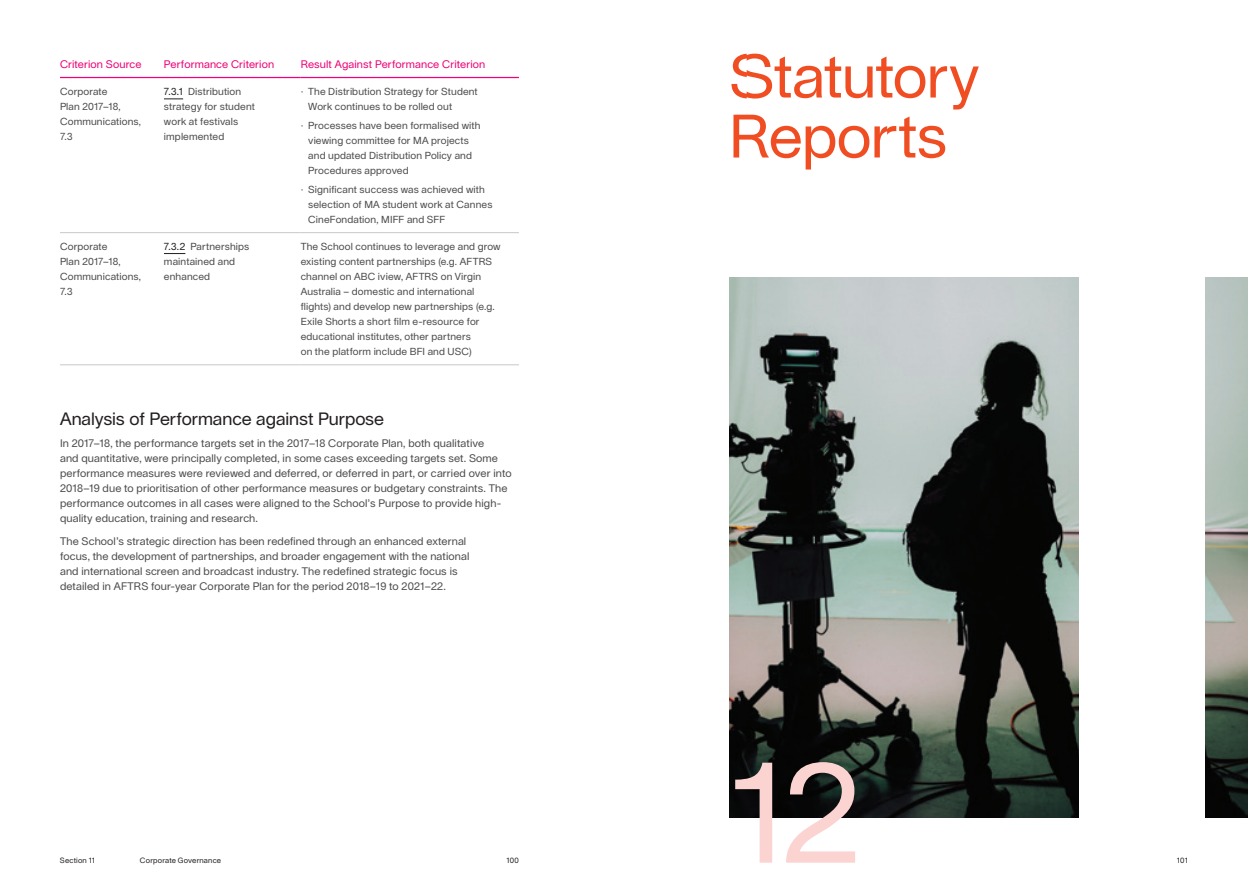
<style>
.page{position:relative;width:1248px;height:886px;background:#fff}
.page>*{position:absolute;margin:0;border:0;box-sizing:border-box;transform-origin:0 0}
.Section_Numbering{font:140px "Lausanne";color:#fbd3d1}
.Section_Head{font:60px/60px "Lausanne";letter-spacing:-.015em;color:#f04d22}
.t1{font:17.5px "Lausanne";letter-spacing:-.005em;color:#231f20}
.Body{font:10.75px/15px "Lausanne";letter-spacing:.01em;color:#4b4c4d}
.Table_H1_Left{font:10.75px "Lausanne";letter-spacing:.01em;color:#ed0277}
.Table_Body{font:10px/15px "Lausanne";letter-spacing:.01em;color:#4b4c4d}
.Table_Body_Performan{font:10px/15px "Lausanne";letter-spacing:.01em;color:#4b4c4d}
.Running_Head{font:7.5px "Lausanne";letter-spacing:.02em;color:#231f20}
.s1{color:#231f20}
.s2{font-family:"Lausanne AFTR Sv"}
</style>
<div class="page">
<hr style="left:60px;top:232px;width:104px;height:1px;background:#c7c8ca">
<hr style="left:164px;top:232px;width:137px;height:1px;background:#c7c8ca">
<hr style="left:301px;top:232px;width:218px;height:1px;background:#c7c8ca">
<hr style="left:60px;top:365px;width:104px;height:1px;background:#c7c8ca">
<hr style="left:164px;top:365px;width:137px;height:1px;background:#c7c8ca">
<hr style="left:301px;top:365px;width:218px;height:1px;background:#c7c8ca">
<hr style="left:60px;top:77px;width:104px;height:1px;background:#ed0277">
<hr style="left:164px;top:77px;width:137px;height:1px;background:#ed0277">
<hr style="left:301px;top:77px;width:218px;height:1px;background:#ed0277">
<svg style="left:164px;top:99px;width:19px;height:1px"></svg>
<svg style="left:164px;top:253px;width:21px;height:1px"></svg>
<img style="left:729px;top:278px;width:349px;height:540px">
<img style="left:1205px;top:278px;width:42px;height:540px">
<p class="Table_H1_Left" style="left:60px;top:57px;width:83px">Criterion Source</p>
<p class="Table_H1_Left" style="left:164px;top:57px;width:112px">Performance Criterion</p>
<p class="Table_H1_Left" style="left:301px;top:57px;width:186px">Result Against Performance Criterion</p>
<p class="Table_Body" style="left:60px;top:84px;width:83px">Corporate<br>Plan 2017–18,<br>Communications,<br>7.3</p>
<p class="Table_Body_Performan" style="left:164px;top:84px;width:93px"><span class="s1">7.3.1</span> Distribution strategy for student work at festivals implemented</p>
<p class="Table_Body" style="left:308px;top:84px;width:171px;text-indent:-8px">· The Distribution Strategy for Student<br>Work continues to be rolled out</p>
<p class="Table_Body" style="left:308px;top:118px;width:174px;text-indent:-8px">· Processes have been formalised with viewing committee for MA projects and updated Distribution Policy and<br>Procedures approved</p>
<p class="Table_Body" style="left:308px;top:181px;width:186px;text-indent:-8px">· Significant success was achieved with selection of MA student work at Cannes<br>CineFondation, MIFF and SFF</p>
<p class="Table_Body" style="left:60px;top:239px;width:83px">Corporate<br>Plan 2017–18,<br>Communications,<br>7.3</p>
<p class="Table_Body_Performan" style="left:164px;top:239px;width:87px"><span class="s1">7.3.2</span> Partnerships maintained and enhanced</p>
<p class="Table_Body" style="left:301px;top:239px;width:201px">The School continues to leverage and grow existing content partnerships (e.g. AFTRS channel on ABC iview, AFTRS on Virgin Australia – domestic and international flights) and develop new partnerships (e.g.<br>Exile Shorts a short fi lm e-resource for educational institutes, other partners<br>on the platform include BFI and USC)</p>
<h3 class="t1" style="left:60px;top:408px;width:325px">Analysis of Performance against Purpose</h3>
<p class="Body" style="left:60px;top:436px;width:453px">In 2017–18, the performance targets set in the 2017–18 Corporate Plan, both qualitative<br>and quantitative, were principally completed, in some cases exceeding targets set. Some performance measures were reviewed and deferred, or deferred in part, or carried over into 2018–19 due to prioritisation of other performance measures or budgetary constraints. The performance outcomes in all cases were aligned to the School’s Purpose to provide high&shy;quality education, training and research.</p>
<p class="Body" style="left:60px;top:533px;width:411px">The School’s strategic direction has been redefined through an enhanced external focus, the development of partnerships, and broader engagement with the national and international screen and broadcast industry. The redefined strategic focus is detailed in AFTRS four-year Corporate Plan for the period 2018–19 to 2021–22.</p>
<p class="Running_Head" style="left:60px;top:855px;width:37px">Section 11</p>
<p class="Running_Head" style="left:140px;top:855px;width:83px">Corporate Governance</p>
<p class="Running_Head" style="left:506px;top:855px;width:14px">100</p>
<p class="Section_Head" style="left:729px;top:45px;width:252px"><span class="s2">S</span>tatutory<br>Repo<span class="s2">r</span>ts</p>
<p class="Section_Numbering" style="left:729px;top:728px;width:136px">12</p>
<p class="Running_Head" style="left:1176px;top:855px;width:13px">101</p>
</div>
